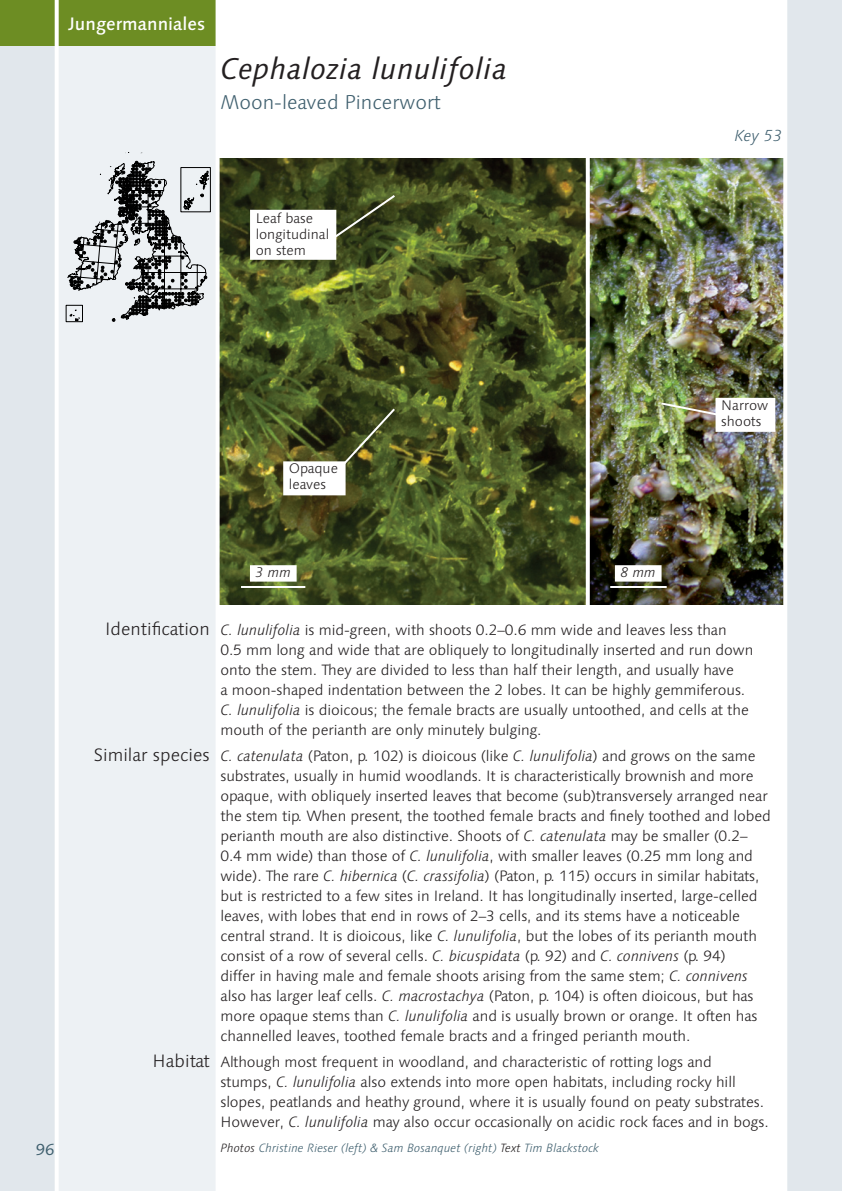
<style>
.page{position:relative;width:842px;height:1191px;background:#fff}
.page>*{position:absolute;margin:0;border:0;box-sizing:border-box;transform-origin:0 0}
.t1{font:italic 30px "Linotype Syntax";letter-spacing:.01em;color:#231f20}
.t2{font:300 20px "Linotype Syntax";color:#3f5f6e}
.t3{font:300 18px "Linotype Syntax";color:#231f20}
.t4{font:500 18px "Linotype Syntax";color:#fff}
.t5{font:italic 300 16px "Linotype Syntax";color:#3f5f6e}
.t6{font:16px "Linotype Syntax";color:#3f5f6e}
.t7{font:300 15px/20px "Linotype Syntax";letter-spacing:-.005em;color:#231f20}
.t8{font:300 14px/16px "Linotype Syntax";color:#231f20}
.t9{font:italic 300 14px "Linotype Syntax";color:#231f20}
.t10{font:italic 300 12px "Linotype Syntax";color:#3f5f6e}
.s1{font-style:italic}
.s2{color:#231f20}
</style>
<div class="page">
<img style="left:220px;top:159px;width:366px;height:445px">
<img style="left:590px;top:159px;width:193px;height:445px">
<hr style="left:610px;top:586px;width:57px;height:2px;background:#fff">
<div style="left:615px;top:565px;width:46px;height:16px;background:#fff"></div>
<svg style="left:589px;top:158px;width:1px;height:447px"></svg>
<hr style="left:241px;top:586px;width:64px;height:2px;background:#fff">
<div style="left:250px;top:565px;width:47px;height:16px;background:#fff"></div>
<div style="left:0;top:0;width:218px;height:1191px;background:#edf1f4"></div>
<div style="left:0;top:0;width:57px;height:1191px;background:#e1e7ec"></div>
<svg style="left:66px;top:152px;width:144px;height:170px"></svg>
<div style="left:0;top:0;width:218px;height:45px;background:#6d8d23"></div>
<hr style="left:55px;top:0;width:4px;height:1191px;background:#fff">
<div style="left:785px;top:0;width:57px;height:1191px;background:#e1e7ec"></div>
<hr style="left:216px;top:0;width:4px;height:1191px;background:#fff">
<hr style="left:783px;top:0;width:4px;height:1191px;background:#fff">
<svg style="left:328px;top:193px;width:69px;height:49px"></svg>
<div style="left:715px;top:398px;width:60px;height:34px;background:#fff"></div>
<svg style="left:336px;top:406px;width:61px;height:66px"></svg>
<div style="left:283px;top:461px;width:63px;height:34px;background:#fff"></div>
<svg style="left:659px;top:401px;width:57px;height:17px"></svg>
<div style="left:250px;top:210px;width:86px;height:50px;background:#fff"></div>
<p class="t4" style="left:68px;top:13px;width:139px">Jungermanniales</p>
<h1 class="t1" style="left:220px;top:51px;width:288px">Cephalozia lunulifolia</h1>
<h2 class="t2" style="left:220px;top:90px;width:222px">Moon-leaved Pincerwort</h2>
<p class="t8" style="left:256px;top:210px;width:75px">Leaf base longitudinal on stem</p>
<p class="t5" style="left:734px;top:126px;width:50px">Key 53</p>
<p class="t6" style="left:36px;top:1139px;width:20px">96</p>
<p class="t8" style="left:289px;top:461px;width:51px">Opaque leaves</p>
<p class="t8" style="left:721px;top:397px;width:49px">Narrow shoots</p>
<p class="t9" style="left:256px;top:564px;width:37px">3 mm</p>
<p class="t9" style="left:620px;top:564px;width:37px">8 mm</p>
<p class="t3" style="left:105px;top:618px;width:106px">Identification</p>
<p class="t3" style="left:94px;top:744px;width:117px">Similar species</p>
<p class="t3" style="left:153px;top:1050px;width:59px">Habitat</p>
<p class="t7" style="left:220px;top:620px;width:534px"><span class="s1">C. lunulifolia</span> is mid-green, with shoots 0.2–0.6 mm wide and leaves less than<br>0.5 mm long and wide that are obliquely to longitudinally inserted and run down onto the stem. They are divided to less than half their length, and usually have<br>a moon-shaped indentation between the 2 lobes. It can be highly gemmiferous.<br><span class="s1">C. lunulifolia</span> is dioicous; the female bracts are usually untoothed, and cells at the mouth of the perianth are only minutely bulging.</p>
<p class="t7" style="left:220px;top:746px;width:552px"><span class="s1">C. catenulata</span> (Paton, p. 102) is dioicous (like <span class="s1">C. lunulifolia</span>) and grows on the same substrates, usually in humid woodlands. It is characteristically brownish and more opaque, with obliquely inserted leaves that become (sub)transversely arranged near the stem tip. When present, the toothed female bracts and finely toothed and lobed perianth mouth are also distinctive. Shoots of <span class="s1">C. catenulata</span> may be smaller (0.2– 0.4 mm wide) than those of <span class="s1">C. lunulifolia</span>, with smaller leaves (0.25 mm long and wide). The rare <span class="s1">C. hibernica</span> (<span class="s1">C. crassifolia</span>) (Paton, p. 115) occurs in similar habitats, but is restricted to a few sites in Ireland. It has longitudinally inserted, large-celled leaves, with lobes that end in rows of 2–3 cells, and its stems have a noticeable central strand. It is dioicous, like <span class="s1">C. lunulifolia</span>, but the lobes of its perianth mouth consist of a row of several cells. <span class="s1">C. bicuspidata</span> (p. 92) and <span class="s1">C. connivens</span> (p. 94)<br>differ in having male and female shoots arising from the same stem; <span class="s1">C. connivens </span>also has larger leaf cells. <span class="s1">C. macrostachya</span> (Paton, p. 104) is often dioicous, but has more opaque stems than <span class="s1">C. lunulifolia</span> and is usually brown or orange. It often has channelled leaves, toothed female bracts and a fringed perianth mouth.</p>
<p class="t7" style="left:220px;top:1052px;width:550px">Although most frequent in woodland, and characteristic of rotting logs and<br>stumps, <span class="s1">C. lunulifolia</span> also extends into more open habitats, including rocky hill slopes, peatlands and heathy ground, where it is usually found on peaty substrates.<br>However, <span class="s1">C. lunulifolia</span> may also occur occasionally on acidic rock faces and in bogs.</p>
<p class="t10" style="left:220px;top:1140px;width:380px"><span class="s2">Photos</span> Christine Rieser (left) &amp; Sam Bosanquet (right) <span class="s2">Text</span> Tim Blackstock</p>
</div>
